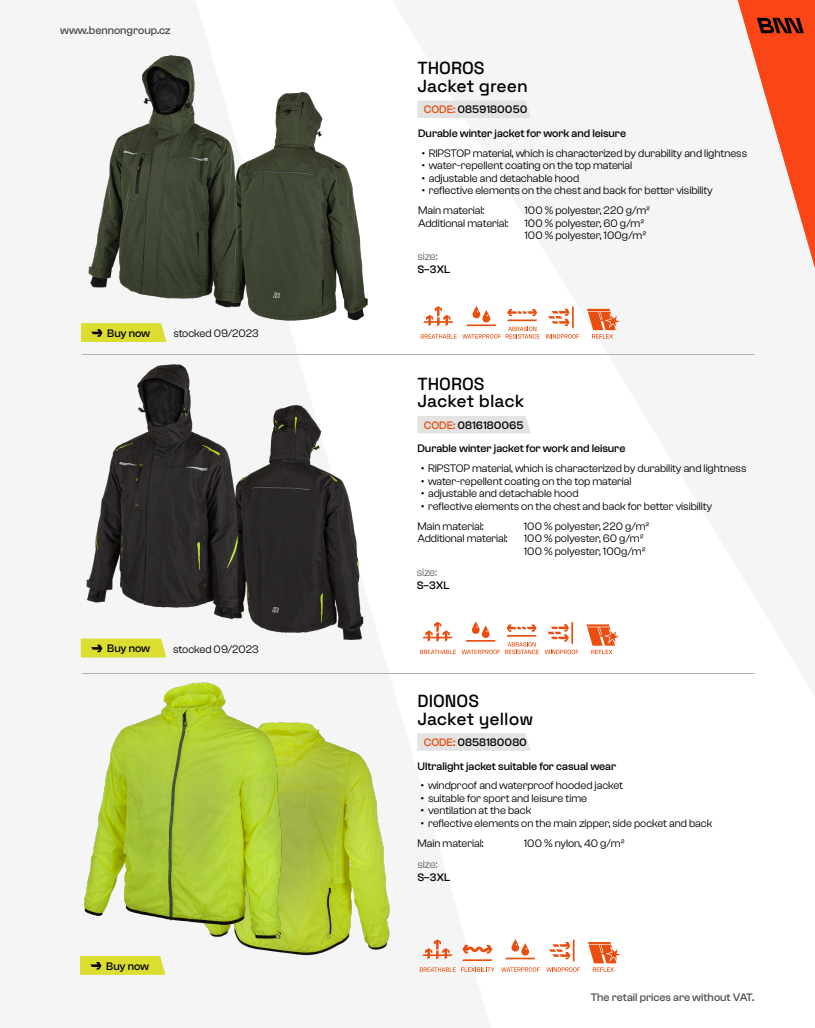
<style>
.page{position:relative;width:815px;height:1028px;background:#fff}
.page>*{position:absolute;margin:0;border:0;box-sizing:border-box;transform-origin:0 0}
.t1{font:500 17.5px/17.5px "Space Grotesk";color:#000}
.t2{font:11.25px/20px "Clash Grotesk";letter-spacing:-.005em;color:#000}
.t3{font:500 11.25px "Clash Grotesk";letter-spacing:-.005em;color:#000}
.t4{font:11.25px "Clash Grotesk";letter-spacing:-.015em;color:#646363}
.s1{color:#e94e0f}
</style>
<div class="page">
<svg style="left:737px;top:0;width:78px;height:268px"></svg>
<div style="left:417px;top:100px;width:114px;height:18px;background:#e3e3e3"></div>
<div style="left:417px;top:416px;width:114px;height:17px;background:#e3e3e3"></div>
<hr style="left:82px;top:354px;width:673px;height:1px;background:#b3b2b2">
<svg style="left:546px;top:306px;width:33px;height:33px"></svg>
<svg style="left:587px;top:309px;width:33px;height:29px"></svg>
<img style="left:250px;top:91px;width:118px;height:230px">
<img style="left:241px;top:404px;width:123px;height:236px">
<img style="left:86px;top:364px;width:155px;height:256px">
<hr style="left:82px;top:673px;width:673px;height:1px;background:#b3b2b2">
<svg style="left:421px;top:306px;width:119px;height:33px"></svg>
<svg style="left:80px;top:323px;width:86px;height:19px;background:#d6d837"></svg>
<svg style="left:80px;top:638px;width:86px;height:19px;background:#d7d93c"></svg>
<svg style="left:423px;top:621px;width:30px;height:21px"></svg>
<svg style="left:420px;top:649px;width:36px;height:5px"></svg>
<svg style="left:545px;top:621px;width:33px;height:33px"></svg>
<svg style="left:586px;top:624px;width:33px;height:30px"></svg>
<svg style="left:462px;top:621px;width:77px;height:33px"></svg>
<img style="left:88px;top:55px;width:184px;height:254px">
<svg style="left:422px;top:939px;width:30px;height:20px"></svg>
<svg style="left:462px;top:945px;width:30px;height:8px"></svg>
<svg style="left:462px;top:959px;width:30px;height:2px"></svg>
<svg style="left:420px;top:967px;width:75px;height:4px"></svg>
<div style="left:417px;top:733px;width:113px;height:17px;background:#e3e3e3"></div>
<svg style="left:549px;top:939px;width:26px;height:22px"></svg>
<svg style="left:546px;top:967px;width:34px;height:5px"></svg>
<svg style="left:505px;top:939px;width:30px;height:20px"></svg>
<svg style="left:501px;top:967px;width:39px;height:4px"></svg>
<svg style="left:588px;top:942px;width:33px;height:29px"></svg>
<img style="left:237px;top:722px;width:153px;height:234px">
<img style="left:84px;top:682px;width:217px;height:257px">
<svg style="left:79px;top:956px;width:87px;height:18px;background:#d6d838"></svg>
<p class="t3" style="left:60px;top:24px;width:112px">www.bennongroup.cz</p>
<p class="t3" style="left:107px;top:327px;width:44px">Buy now</p>
<p class="t2" style="left:173px;top:323px;width:87px">stocked 09/2023</p>
<p class="t3" style="left:107px;top:642px;width:44px">Buy now</p>
<p class="t2" style="left:173px;top:639px;width:87px">stocked 09/2023</p>
<p class="t3" style="left:106px;top:959px;width:44px">Buy now</p>
<h1 class="t1" style="left:418px;top:58px;width:112px">THOROS<br>Jacket green</h1>
<p class="t3" style="left:424px;top:103px;width:105px"><span class="s1">CODE:</span> 0859180050</p>
<p class="t3" style="left:418px;top:127px;width:210px">Durable winter jacket for work and leisure</p>
<p class="t2" style="left:422px;top:143px;width:327px">• RIPSTOP material, which is characterized by durability and lightness</p>
<p class="t2" style="left:422px;top:155px;width:212px">• water-repellent coating on the top material</p>
<p class="t2" style="left:422px;top:168px;width:159px">• adjustable and detachable hood</p>
<p class="t2" style="left:418px;top:180px;width:296px;text-indent:4px">• reflective elements on the chest and back for better visibility<br>Main material:</p>
<p class="t2" style="left:524px;top:200px;width:127px">100 % polyester, 220 g/m²</p>
<p class="t2" style="left:418px;top:213px;width:92px">Additional material:</p>
<p class="t2" style="left:524px;top:217px;width:123px;line-height:12.5px">100 % polyester, 60 g/m²<br>100 % polyester, 100g/m²</p>
<p class="t4" style="left:418px;top:250px;width:22px">size:</p>
<p class="t3" style="left:418px;top:263px;width:34px">S–3XL</p>
<h1 class="t1" style="left:418px;top:374px;width:108px">THOROS<br>Jacket black</h1>
<p class="t3" style="left:424px;top:419px;width:101px"><span class="s1">CODE:</span> 0816180065</p>
<p class="t3" style="left:417px;top:442px;width:210px">Durable winter jacket for work and leisure</p>
<p class="t2" style="left:421px;top:458px;width:327px">• RIPSTOP material, which is characterized by durability and lightness</p>
<p class="t2" style="left:421px;top:471px;width:212px">• water-repellent coating on the top material</p>
<p class="t2" style="left:421px;top:483px;width:159px">• adjustable and detachable hood</p>
<p class="t2" style="left:417px;top:496px;width:296px;text-indent:4px">• reflective elements on the chest and back for better visibility<br>Main material:</p>
<p class="t2" style="left:524px;top:516px;width:127px">100 % polyester, 220 g/m²</p>
<p class="t2" style="left:417px;top:528px;width:92px">Additional material:</p>
<p class="t2" style="left:524px;top:532px;width:123px;line-height:12.5px">100 % polyester, 60 g/m²<br>100 % polyester, 100g/m²</p>
<p class="t4" style="left:417px;top:565px;width:22px">size:</p>
<p class="t3" style="left:417px;top:579px;width:34px">S–3XL</p>
<h1 class="t1" style="left:417px;top:691px;width:117px">DIONOS<br>Jacket yellow</h1>
<p class="t3" style="left:417px;top:759px;width:200px">Ultralight jacket suitable for casual wear</p>
<p class="t2" style="left:421px;top:775px;width:204px">• windproof and waterproof hooded jacket</p>
<p class="t2" style="left:421px;top:788px;width:168px">• suitable for sport and leisure time</p>
<p class="t2" style="left:421px;top:800px;width:112px">• ventilation at the back</p>
<p class="t2" style="left:417px;top:813px;width:296px;text-indent:4px">• reflective elements on the main zipper, side pocket and back<br>Main material:</p>
<p class="t3" style="left:424px;top:736px;width:105px"><span class="s1">CODE:</span> 0858180080</p>
<p class="t2" style="left:524px;top:833px;width:102px">100 % nylon, 40 g/m²</p>
<p class="t4" style="left:417px;top:858px;width:22px">size:</p>
<p class="t3" style="left:417px;top:871px;width:34px">S–3XL</p>
<p class="t3" style="left:591px;top:990px;width:165px">The retail prices are without VAT.</p>
</div>
